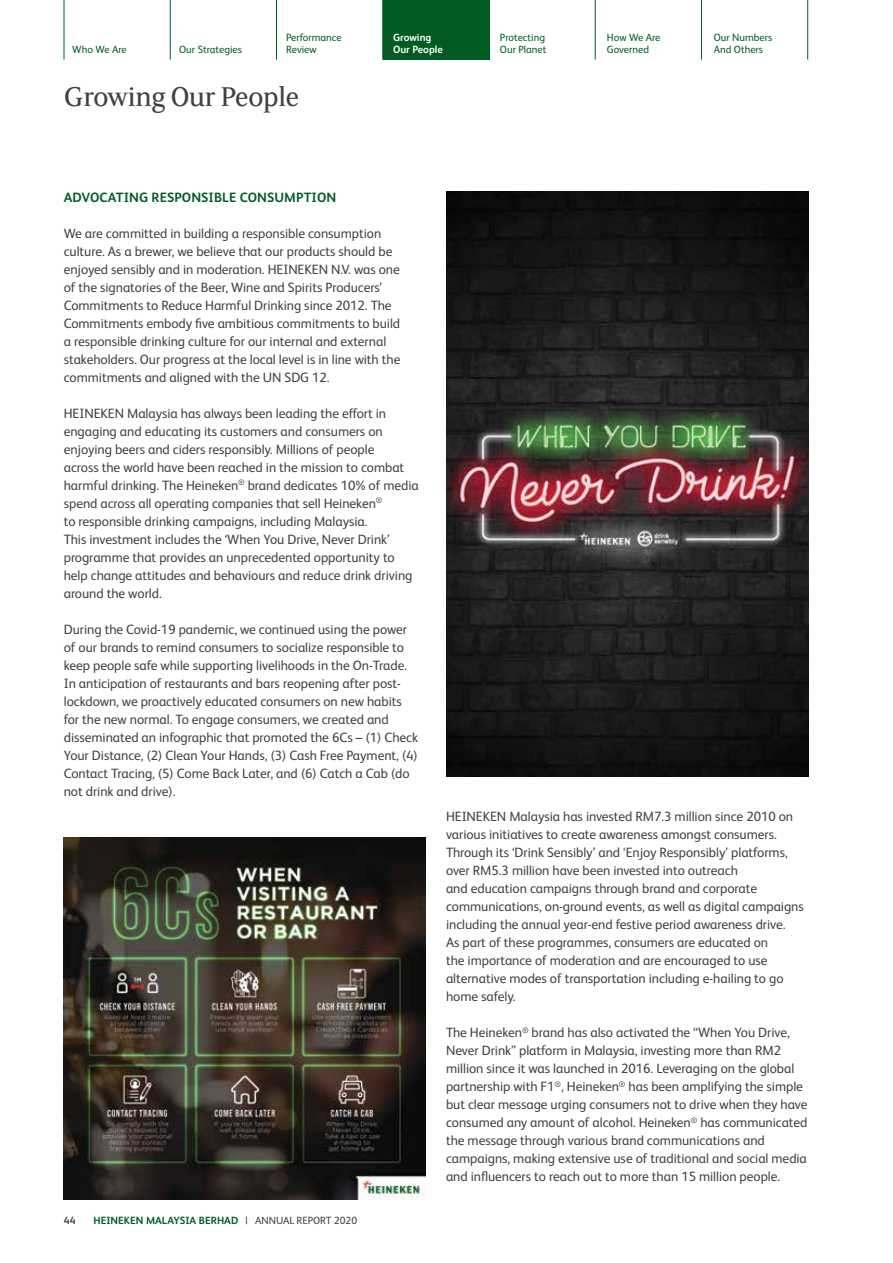
<style>
.page{position:relative;width:893px;height:1263px;background:#fff}
.page>*{position:absolute;margin:0;border:0;box-sizing:border-box;transform-origin:0 0}
.t1{font:30px "HEINEKEN Curve";letter-spacing:-.01em;color:#414042}
.t2{font:13.5px/18px "HEINEKEN Core";letter-spacing:-.005em;color:#414042}
.t3{font:700 13.5px "HEINEKEN Core";letter-spacing:.005em;color:#005b24}
.t4{font:10.5px/12.8px "HEINEKEN Core";color:#005b24}
.t5{font:700 10.5px "HEINEKEN Core";color:#005b24}
.t6{font:700 10.5px/12.8px "HEINEKEN Core";color:#fff}
.t7{font:700 10.5px "HEINEKEN Core";color:#414042}
.s1{font-weight:400;color:#414042}
</style>
<div class="page">
<div style="left:383px;top:0;width:106px;height:60px;background:#005b24"></div>
<hr style="left:64px;top:0;width:1px;height:60px;background:#005b24">
<hr style="left:276px;top:0;width:1px;height:60px;background:#005b24">
<hr style="left:382px;top:0;width:1px;height:60px;background:#005b24">
<hr style="left:489px;top:0;width:1px;height:60px;background:#005b24">
<hr style="left:595px;top:0;width:1px;height:60px;background:#005b24">
<hr style="left:701px;top:0;width:1px;height:60px;background:#005b24">
<hr style="left:807px;top:0;width:1px;height:60px;background:#005b24">
<hr style="left:170px;top:0;width:1px;height:60px;background:#005b24">
<img style="left:64px;top:838px;width:361px;height:361px">
<img style="left:446px;top:191px;width:362px;height:585px">
<p class="t4" style="left:72px;top:43px;width:56px">Who We Are</p>
<p class="t4" style="left:179px;top:43px;width:64px">Our Strategies</p>
<p class="t4" style="left:286px;top:30px;width:57px">Performance<br>Review</p>
<p class="t6" style="left:393px;top:30px;width:51px">Growing<br>Our People</p>
<p class="t4" style="left:500px;top:30px;width:48px">Protecting<br>Our Planet</p>
<p class="t4" style="left:607px;top:30px;width:55px">How We Are<br>Governed</p>
<p class="t4" style="left:714px;top:30px;width:60px">Our Numbers<br>And Others</p>
<h1 class="t1" style="left:64px;top:77px;width:237px">Growing Our People</h1>
<p class="t3" style="left:64px;top:188px;width:274px">ADVOCATING RESPONSIBLE CONSUMPTION</p>
<p class="t2" style="left:64px;top:223px;width:338px">We are committed in building a responsible consumption culture. As a brewer, we believe that our products should be enjoyed sensibly and in moderation. HEINEKEN N.V. was one of the signatories of the Beer, Wine and Spirits Producers’ Commitments to Reduce Harmful Drinking since 2012. The Commitments embody five ambitious commitments to build a responsible drinking culture for our internal and external stakeholders. Our progress at the local level is in line with the commitments and aligned with the UN SDG 12.</p>
<p class="t2" style="left:64px;top:403px;width:357px">HEINEKEN Malaysia has always been leading the effort in engaging and educating its customers and consumers on enjoying beers and ciders responsibly. Millions of people<br>across the world have been reached in the mission to combat harmful drinking. The Heineken<sup>®</sup> brand dedicates 10% of media spend across all operating companies that sell Heineken<sup>®<br></sup>to responsible drinking campaigns, including Malaysia.<br>This investment includes the ‘When You Drive, Never Drink’ programme that provides an unprecedented opportunity to help change attitudes and behaviours and reduce drink driving around the world.</p>
<p class="t2" style="left:64px;top:619px;width:356px">During the Covid-19 pandemic, we continued using the power of our brands to remind consumers to socialize responsible to keep people safe while supporting livelihoods in the On-Trade.<br>In anticipation of restaurants and bars reopening after post&shy;lockdown, we proactively educated consumers on new habits for the new normal. To engage consumers, we created and disseminated an infographic that promoted the 6Cs – (1) Check Your Distance, (2) Clean Your Hands, (3) Cash Free Payment, (4)<br>Contact Tracing, (5) Come Back Later, and (6) Catch a Cab (do not drink and drive).</p>
<p class="t7" style="left:64px;top:1213px;width:13px">44</p>
<p class="t5" style="left:94px;top:1213px;width:265px">HEINEKEN MALAYSIA BERHAD <span class="s1">| ANNUAL REPORT 2020</span></p>
<p class="t2" style="left:446px;top:806px;width:359px">HEINEKEN Malaysia has invested RM7.3 million since 2010 on various initiatives to create awareness amongst consumers.<br>Through its ‘Drink Sensibly’ and ‘Enjoy Responsibly’ platforms, over RM5.3 million have been invested into outreach<br>and education campaigns through brand and corporate communications, on-ground events, as well as digital campaigns including the annual year-end festive period awareness drive.<br>As part of these programmes, consumers are educated on<br>the importance of moderation and are encouraged to use alternative modes of transportation including e-hailing to go home safely.</p>
<p class="t2" style="left:446px;top:1022px;width:363px">The Heineken<sup>®</sup> brand has also activated the “When You Drive, Never Drink” platform in Malaysia, investing more than RM2 million since it was launched in 2016. Leveraging on the global partnership with F1<sup>®</sup>, Heineken<sup>®</sup> has been amplifying the simple but clear message urging consumers not to drive when they have consumed any amount of alcohol. Heineken<sup>®</sup> has communicated the message through various brand communications and campaigns, making extensive use of traditional and social media and influencers to reach out to more than 15 million people.</p>
</div>
